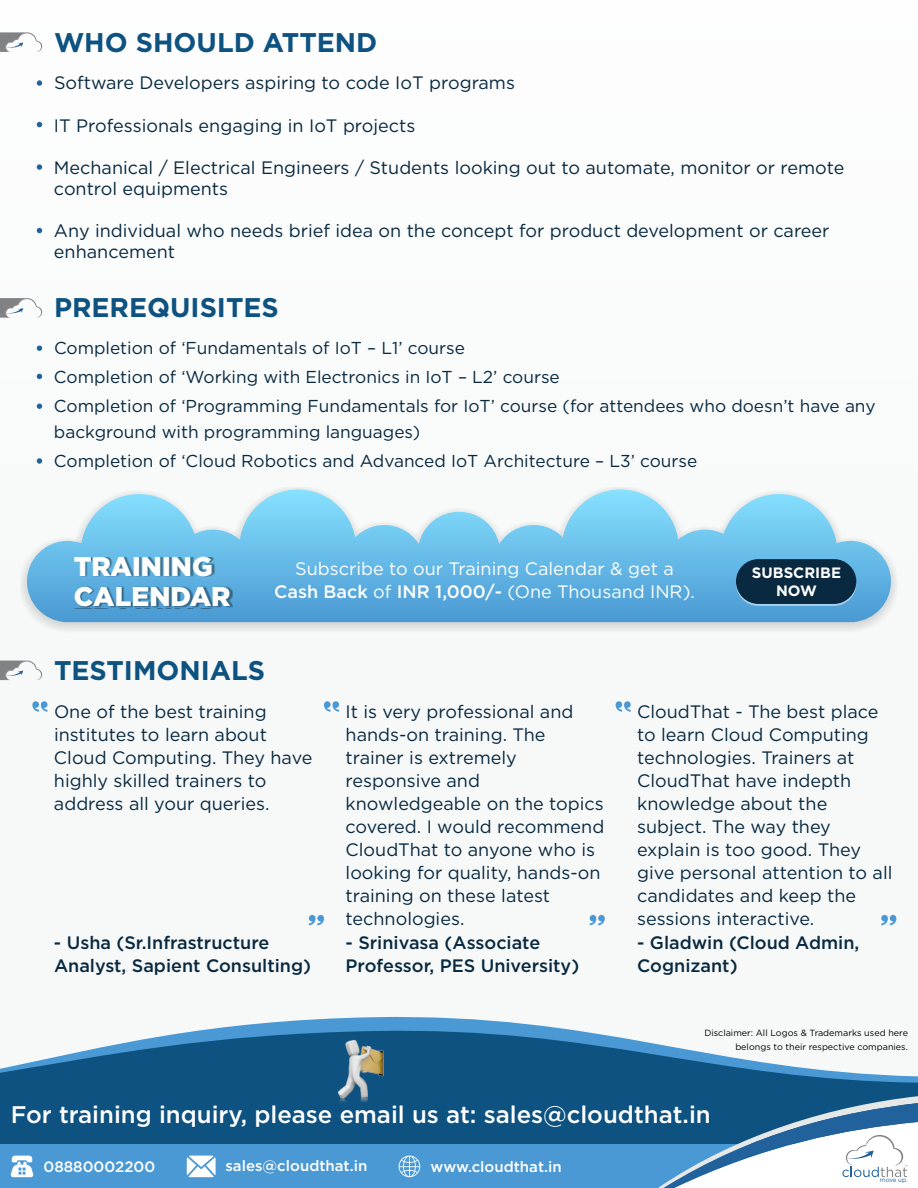
<style>
.page{position:relative;width:918px;height:1188px;background:#f9fafa}
.page>*{position:absolute;margin:0;border:0;box-sizing:border-box;transform-origin:0 0}
.t1{font:700 27px "Gotham HTF";color:#0d5280}
.t2{font:700 27px/30px "Gotham HTF";color:#fff}
.t3{font:500 24px "Gotham HTF";color:#fff}
.t4{font:18px/23.1px "Gotham HTF";color:#082940}
.t5{font:500 18px/23.4px "Gotham HTF";color:#082940}
.t6{font:18px/23.4px "Gotham HTF";color:#fff;text-align:center}
.t7{font:17.25px/29.2px "Gotham HTF";color:#082940}
.t8{font:500 15px "Gotham HTF";color:#fff}
.t9{font:700 15px/17.9px "Gotham HTF";color:#fff;text-align:center}
.t10{font:9px/14.1px "Gotham HTF";color:#000;text-align:right}
.t11{font:6.3px "Gotham HTF";letter-spacing:-.03em;color:#21619c}
.s1{font-weight:500}
</style>
<div class="page">
<svg style="left:0;top:298px;width:42px;height:20px"></svg>
<svg style="left:37px;top:346px;width:5px;height:5px"></svg>
<svg style="left:37px;top:374px;width:5px;height:5px"></svg>
<svg style="left:37px;top:404px;width:5px;height:5px"></svg>
<div style="left:0;top:1083px;width:918px;height:62px;background:#0d5280"></div>
<svg style="left:0;top:1016px;width:918px;height:67px"></svg>
<div style="left:0;top:1145px;width:918px;height:43px;background:#4a99d4"></div>
<svg style="left:11px;top:1156px;width:22px;height:21px"></svg>
<svg style="left:187px;top:1156px;width:29px;height:21px"></svg>
<svg style="left:399px;top:1156px;width:21px;height:21px"></svg>
<img style="left:335px;top:1040px;width:50px;height:67px">
<div style="left:20px;top:487px;width:878px;height:146px;background:#231f20;opacity:.2"></div>
<svg style="left:27px;top:490px;width:864px;height:132px"></svg>
<div style="left:74px;top:557px;width:158px;height:51px;background:#000;opacity:.39"></div>
<div style="left:736px;top:561px;width:120px;height:45px;background:#fff;border-radius:22px;opacity:.5"></div>
<div style="left:736px;top:559px;width:120px;height:45px;background:#082940;border-radius:22px"></div>
<svg style="left:0;top:661px;width:42px;height:19px"></svg>
<svg style="left:590px;top:915px;width:15px;height:10px"></svg>
<svg style="left:324px;top:701px;width:15px;height:11px"></svg>
<svg style="left:309px;top:915px;width:15px;height:10px"></svg>
<svg style="left:32px;top:701px;width:16px;height:11px"></svg>
<svg style="left:881px;top:915px;width:15px;height:10px"></svg>
<svg style="left:616px;top:701px;width:15px;height:11px"></svg>
<svg style="left:658px;top:1096px;width:260px;height:92px;background:#81a7c2"></svg>
<svg style="left:37px;top:458px;width:5px;height:6px"></svg>
<svg style="left:0;top:32px;width:42px;height:20px"></svg>
<svg style="left:37px;top:80px;width:5px;height:6px"></svg>
<svg style="left:37px;top:122px;width:5px;height:5px"></svg>
<svg style="left:37px;top:164px;width:5px;height:6px"></svg>
<svg style="left:37px;top:228px;width:5px;height:5px"></svg>
<h1 class="t1" style="left:54px;top:29px;width:325px">WHO SHOULD ATTEND</h1>
<p class="t4" style="left:54px;top:72px;width:463px">Software Developers aspiring to code IoT programs</p>
<p class="t4" style="left:54px;top:114px;width:363px">IT Professionals engaging in IoT projects</p>
<p class="t4" style="left:54px;top:157px;width:792px;line-height:21px">Mechanical / Electrical Engineers / Students looking out to automate, monitor or remote control equipments</p>
<p class="t4" style="left:54px;top:220px;width:777px;line-height:21px">Any individual who needs brief idea on the concept for product development or career enhancement</p>
<h1 class="t1" style="left:54px;top:294px;width:226px">PREREQUISITES</h1>
<p class="t7" style="left:54px;top:333px;width:823px">Completion of ‘Fundamentals of IoT – L1’ course<br>Completion of ‘Working with Electronics in IoT – L2’ course<br>Completion of ‘Programming Fundamentals for IoT’ course (for attendees who doesn’t have any</p>
<p class="t7" style="left:54px;top:417px;width:645px">background with programming languages)<br>Completion of ‘Cloud Robotics and Advanced IoT Architecture – L3’ course</p>
<h1 class="t2" style="left:74px;top:552px;width:159px">TRAINING<br>CALENDAR</h1>
<p class="t6" style="left:274px;top:557px;width:422px">Subscribe to our Training Calendar &amp; get a<br><span class="s1">Cash Back</span> of <span class="s1">INR 1,000/-</span> (One Thousand INR).</p>
<p class="t9" style="left:752px;top:564px;width:91px">SUBSCRIBE<br>NOW</p>
<h1 class="t1" style="left:54px;top:657px;width:213px">TESTIMONIALS</h1>
<p class="t4" style="left:54px;top:700px;width:260px">One of the best training institutes to learn about<br>Cloud Computing. They have highly skilled trainers to address all your queries.</p>
<p class="t5" style="left:54px;top:931px;width:259px">- Usha (Sr.Infrastructure<br>Analyst, Sapient Consulting)</p>
<p class="t4" style="left:346px;top:700px;width:260px">It is very professional and hands-on training. The trainer is extremely responsive and knowledgeable on the topics covered. I would recommend<br>CloudThat to anyone who is looking for quality, hands-on training on these latest technologies.</p>
<p class="t5" style="left:346px;top:931px;width:235px">- Srinivasa (Associate<br>Professor, PES University)</p>
<p class="t4" style="left:637px;top:700px;width:257px">CloudThat - The best place to learn Cloud Computing technologies. Trainers at<br>CloudThat have indepth knowledge about the subject. The way they explain is too good. They give personal attention to all candidates and keep the sessions interactive.</p>
<p class="t5" style="left:637px;top:931px;width:224px">- Gladwin (Cloud Admin,<br>Cognizant)</p>
<p class="t10" style="left:704px;top:1025px;width:205px">Disclaimer: All Logos &amp; Trademarks used here belongs to their respective companies.</p>
<h2 class="t3" style="left:11px;top:1103px;width:701px">For training inquiry, please email us at: sales@cloudthat.in</h2>
<p class="t8" style="left:44px;top:1159px;width:113px">08880002200</p>
<p class="t8" style="left:225px;top:1158px;width:143px">sales@cloudthat.in</p>
<p class="t8" style="left:431px;top:1159px;width:133px">www.cloudthat.in</p>
<p class="t11" style="left:880px;top:1176px;width:29px">move up.</p>
</div>
